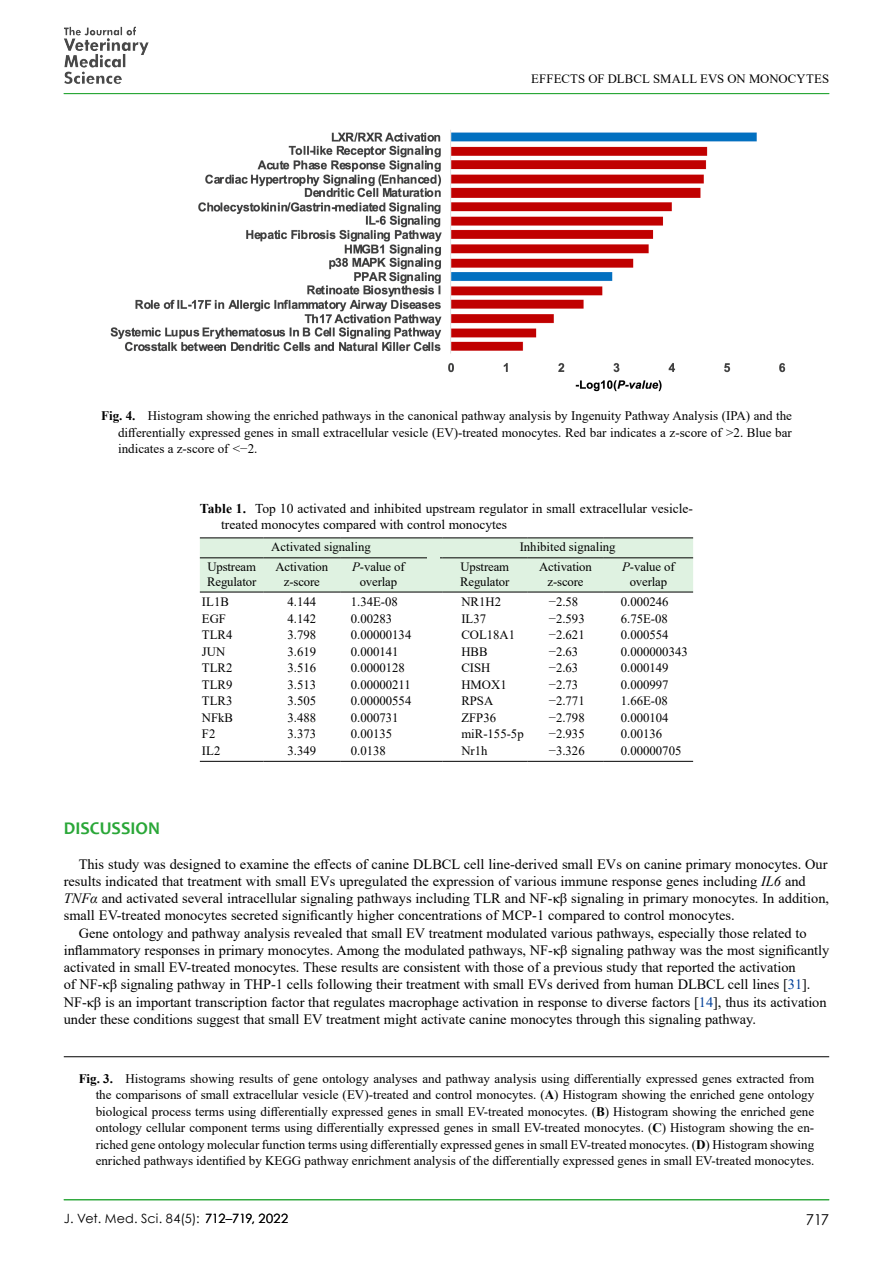
<style>
.page{position:relative;width:893px;height:1263px;background:#fff}
.page>*{position:absolute;margin:0;border:0;box-sizing:border-box;transform-origin:0 0}
.t1{font:700 18px "Candara";color:#2aa738}
.t2{font:15px "Century Gothic";color:#000}
.t3{font:14.25px "Times New Roman";letter-spacing:-.005em;color:#000}
.t4{font:13.5px/16.5px "Times New Roman";color:#000}
.t5{font:13.05px/16.5px "Times New Roman";color:#000;text-align:justify}
.t6{font:12.75px/14.2px "Times New Roman";color:#000;text-align:center}
.t7{font:12.75px "Century Gothic";letter-spacing:.01em;color:#000}
.s1{font-weight:700}
.s2{font-style:italic}
.s3{color:#003f98}
</style>
<div class="page">
<img style="left:64px;top:27px;width:74px;height:24px">
<hr style="left:64px;top:93px;width:765px;height:1px;background:#2aa738">
<hr style="left:64px;top:1199px;width:765px;height:1px;background:#2aa738">
<img style="left:110px;top:130px;width:676px;height:261px">
<div style="left:200px;top:538px;width:493px;height:54px;background:#dff2e1"></div>
<hr style="left:200px;top:537px;width:64px;height:1px;background:#000">
<hr style="left:264px;top:537px;width:76px;height:1px;background:#000">
<hr style="left:340px;top:537px;width:102px;height:1px;background:#000">
<hr style="left:442px;top:537px;width:85px;height:1px;background:#000">
<hr style="left:527px;top:537px;width:77px;height:1px;background:#000">
<hr style="left:604px;top:537px;width:89px;height:1px;background:#000">
<hr style="left:200px;top:557px;width:64px;height:1px;background:#000">
<hr style="left:264px;top:557px;width:76px;height:1px;background:#000">
<hr style="left:340px;top:557px;width:102px;height:1px;background:#000">
<hr style="left:442px;top:557px;width:85px;height:1px;background:#000">
<hr style="left:527px;top:557px;width:77px;height:1px;background:#000">
<hr style="left:604px;top:557px;width:89px;height:1px;background:#000">
<hr style="left:200px;top:592px;width:64px;height:1px;background:#000">
<hr style="left:264px;top:592px;width:76px;height:1px;background:#000">
<hr style="left:340px;top:592px;width:102px;height:1px;background:#000">
<hr style="left:442px;top:592px;width:85px;height:1px;background:#000">
<hr style="left:527px;top:592px;width:77px;height:1px;background:#000">
<hr style="left:604px;top:592px;width:89px;height:1px;background:#000">
<hr style="left:200px;top:761px;width:64px;height:1px;background:#000">
<hr style="left:264px;top:761px;width:76px;height:1px;background:#000">
<hr style="left:340px;top:761px;width:102px;height:1px;background:#000">
<hr style="left:442px;top:761px;width:85px;height:1px;background:#000">
<hr style="left:527px;top:761px;width:77px;height:1px;background:#000">
<hr style="left:604px;top:761px;width:89px;height:1px;background:#000">
<hr style="left:64px;top:1056px;width:765px;height:1px;background:#000">
<div style="left:427px;top:546px;width:13px;height:22px;background:#dff2e1"></div>
<p class="t6" style="left:531px;top:71px;width:299px">EFFECTS OF DLBCL SMALL EVS ON MONOCYTES</p>
<p class="t5" style="left:118px;top:407px;width:675px;text-indent:-17px"><span class="s1">Fig. 4.</span> Histogram showing the enriched pathways in the canonical pathway analysis by Ingenuity Pathway Analysis (IPA) and the differentially expressed genes in small extracellular vesicle (EV)-treated monocytes. Red bar indicates a z-score of &gt;2. Blue bar indicates a z-score of &lt;−2.</p>
<p class="t4" style="left:221px;top:499px;width:473px;text-indent:-21px"><span class="s1">Table 1.</span> Top 10 activated and inhibited upstream regulator in small extracellular vesicle&shy;treated monocytes compared with control monocytes</p>
<p class="t6" style="left:271px;top:540px;width:101px">Activated signaling</p>
<p class="t6" style="left:520px;top:540px;width:97px">Inhibited signaling</p>
<p class="t6" style="left:207px;top:560px;width:51px;text-align:left">Upstream<br>Regulator</p>
<p class="t6" style="left:276px;top:560px;width:54px">Activation z-score</p>
<p class="t6" style="left:352px;top:560px;width:54px"><span class="s2">P</span>-value of overlap</p>
<p class="t6" style="left:460px;top:560px;width:51px;text-align:left">Upstream<br>Regulator</p>
<p class="t6" style="left:539px;top:560px;width:54px">Activation z-score</p>
<p class="t6" style="left:622px;top:560px;width:54px"><span class="s2">P</span>-value of overlap</p>
<p class="t6" style="left:202px;top:594px;width:28px">IL1B</p>
<p class="t6" style="left:288px;top:594px;width:30px">4.144</p>
<p class="t6" style="left:351px;top:594px;width:49px">1.34E-08</p>
<p class="t6" style="left:461px;top:594px;width:41px">NR1H2</p>
<p class="t6" style="left:549px;top:594px;width:31px">−2.58</p>
<p class="t6" style="left:621px;top:594px;width:49px">0.000246</p>
<p class="t6" style="left:202px;top:611px;width:26px">EGF</p>
<p class="t6" style="left:288px;top:611px;width:30px">4.142</p>
<p class="t6" style="left:351px;top:611px;width:43px">0.00283</p>
<p class="t6" style="left:461px;top:611px;width:26px">IL37</p>
<p class="t6" style="left:549px;top:611px;width:37px">−2.593</p>
<p class="t6" style="left:621px;top:611px;width:49px">6.75E-08</p>
<p class="t6" style="left:202px;top:627px;width:32px">TLR4</p>
<p class="t6" style="left:288px;top:627px;width:30px">3.798</p>
<p class="t6" style="left:351px;top:627px;width:62px">0.00000134</p>
<p class="t6" style="left:461px;top:627px;width:55px">COL18A1</p>
<p class="t6" style="left:549px;top:627px;width:37px">−2.621</p>
<p class="t6" style="left:621px;top:627px;width:49px">0.000554</p>
<p class="t6" style="left:202px;top:644px;width:25px">JUN</p>
<p class="t6" style="left:288px;top:644px;width:30px">3.619</p>
<p class="t6" style="left:351px;top:644px;width:49px">0.000141</p>
<p class="t6" style="left:461px;top:644px;width:28px">HBB</p>
<p class="t6" style="left:549px;top:644px;width:31px">−2.63</p>
<p class="t6" style="left:621px;top:644px;width:68px">0.000000343</p>
<p class="t6" style="left:202px;top:660px;width:32px">TLR2</p>
<p class="t6" style="left:288px;top:660px;width:30px">3.516</p>
<p class="t6" style="left:351px;top:660px;width:56px">0.0000128</p>
<p class="t6" style="left:461px;top:660px;width:31px">CISH</p>
<p class="t6" style="left:549px;top:660px;width:31px">−2.63</p>
<p class="t6" style="left:621px;top:660px;width:49px">0.000149</p>
<p class="t6" style="left:202px;top:677px;width:32px">TLR9</p>
<p class="t6" style="left:288px;top:677px;width:30px">3.513</p>
<p class="t6" style="left:351px;top:677px;width:62px">0.00000211</p>
<p class="t6" style="left:461px;top:677px;width:47px">HMOX1</p>
<p class="t6" style="left:549px;top:677px;width:31px">−2.73</p>
<p class="t6" style="left:621px;top:677px;width:49px">0.000997</p>
<p class="t6" style="left:202px;top:693px;width:32px">TLR3</p>
<p class="t6" style="left:288px;top:693px;width:30px">3.505</p>
<p class="t6" style="left:351px;top:693px;width:62px">0.00000554</p>
<p class="t6" style="left:461px;top:693px;width:33px">RPSA</p>
<p class="t6" style="left:549px;top:693px;width:37px">−2.771</p>
<p class="t6" style="left:621px;top:693px;width:49px">1.66E-08</p>
<p class="t6" style="left:202px;top:710px;width:33px">NFkB</p>
<p class="t6" style="left:288px;top:710px;width:30px">3.488</p>
<p class="t6" style="left:351px;top:710px;width:49px">0.000731</p>
<p class="t6" style="left:461px;top:710px;width:36px">ZFP36</p>
<p class="t6" style="left:549px;top:710px;width:37px">−2.798</p>
<p class="t6" style="left:621px;top:710px;width:49px">0.000104</p>
<p class="t6" style="left:202px;top:727px;width:15px">F2</p>
<p class="t6" style="left:288px;top:727px;width:30px">3.373</p>
<p class="t6" style="left:351px;top:727px;width:43px">0.00135</p>
<p class="t6" style="left:461px;top:727px;width:64px">miR-155-5p</p>
<p class="t6" style="left:549px;top:727px;width:37px">−2.935</p>
<p class="t6" style="left:621px;top:727px;width:43px">0.00136</p>
<p class="t6" style="left:202px;top:743px;width:20px">IL2</p>
<p class="t6" style="left:288px;top:743px;width:30px">3.349</p>
<p class="t6" style="left:351px;top:743px;width:37px">0.0138</p>
<p class="t6" style="left:461px;top:743px;width:28px">Nr1h</p>
<p class="t6" style="left:549px;top:743px;width:37px">−3.326</p>
<p class="t6" style="left:621px;top:743px;width:62px">0.00000705</p>
<p class="t1" style="left:64px;top:817px;width:98px">DISCUSSION</p>
<p class="t3" style="left:79px;top:854px;width:750px">This study was designed to examine the effects of canine DLBCL cell line-derived small EVs on canine primary monocytes. Our</p>
<p class="t3" style="left:64px;top:871px;width:743px">results indicated that treatment with small EVs upregulated the expression of various immune response genes including <span class="s2">IL6</span> and</p>
<p class="t3" style="left:64px;top:888px;width:767px"><span class="s2">TNFα</span> and activated several intracellular signaling pathways including TLR and NF-κβ signaling in primary monocytes. In addition,</p>
<p class="t3" style="left:64px;top:905px;width:672px">small EV-treated monocytes secreted significantly higher concentrations of MCP-1 compared to control monocytes.</p>
<p class="t3" style="left:79px;top:923px;width:729px">Gene ontology and pathway analysis revealed that small EV treatment modulated various pathways, especially those related to</p>
<p class="t3" style="left:64px;top:940px;width:767px">inflammatory responses in primary monocytes. Among the modulated pathways, NF-κβ signaling pathway was the most significantly</p>
<p class="t3" style="left:64px;top:957px;width:733px">activated in small EV-treated monocytes. These results are consistent with those of a previous study that reported the activation</p>
<p class="t3" style="left:64px;top:974px;width:748px">of NF-κβ signaling pathway in THP-1 cells following their treatment with small EVs derived from human DLBCL cell lines [<span class="s3">31</span>].</p>
<p class="t3" style="left:64px;top:992px;width:764px">NF-κβ is an important transcription factor that regulates macrophage activation in response to diverse factors [<span class="s3">14</span>], thus its activation</p>
<p class="t3" style="left:64px;top:1009px;width:694px">under these conditions suggest that small EV treatment might activate canine monocytes through this signaling pathway.</p>
<p class="t5" style="left:96px;top:1069px;width:720px;text-indent:-17px"><span class="s1">Fig. 3.</span> Histograms showing results of gene ontology analyses and pathway analysis using differentially expressed genes extracted from the comparisons of small extracellular vesicle (EV)-treated and control monocytes. (<span class="s1">A</span>) Histogram showing the enriched gene ontology biological process terms using differentially expressed genes in small EV-treated monocytes. (<span class="s1">B</span>) Histogram showing the enriched gene ontology cellular component terms using differentially expressed genes in small EV-treated monocytes. (<span class="s1">C</span>) Histogram showing the en&shy;riched gene ontology molecular function terms using differentially expressed genes in small EV-treated monocytes. (<span class="s1">D</span>) Histogram showing enriched pathways identified by KEGG pathway enrichment analysis of the differentially expressed genes in small EV-treated monocytes.</p>
<p class="t7" style="left:64px;top:1209px;width:226px">J. Vet. Med. Sci. 84(5): 712–719, 2022</p>
<p class="t2" style="left:806px;top:1209px;width:25px">717</p>
</div>
